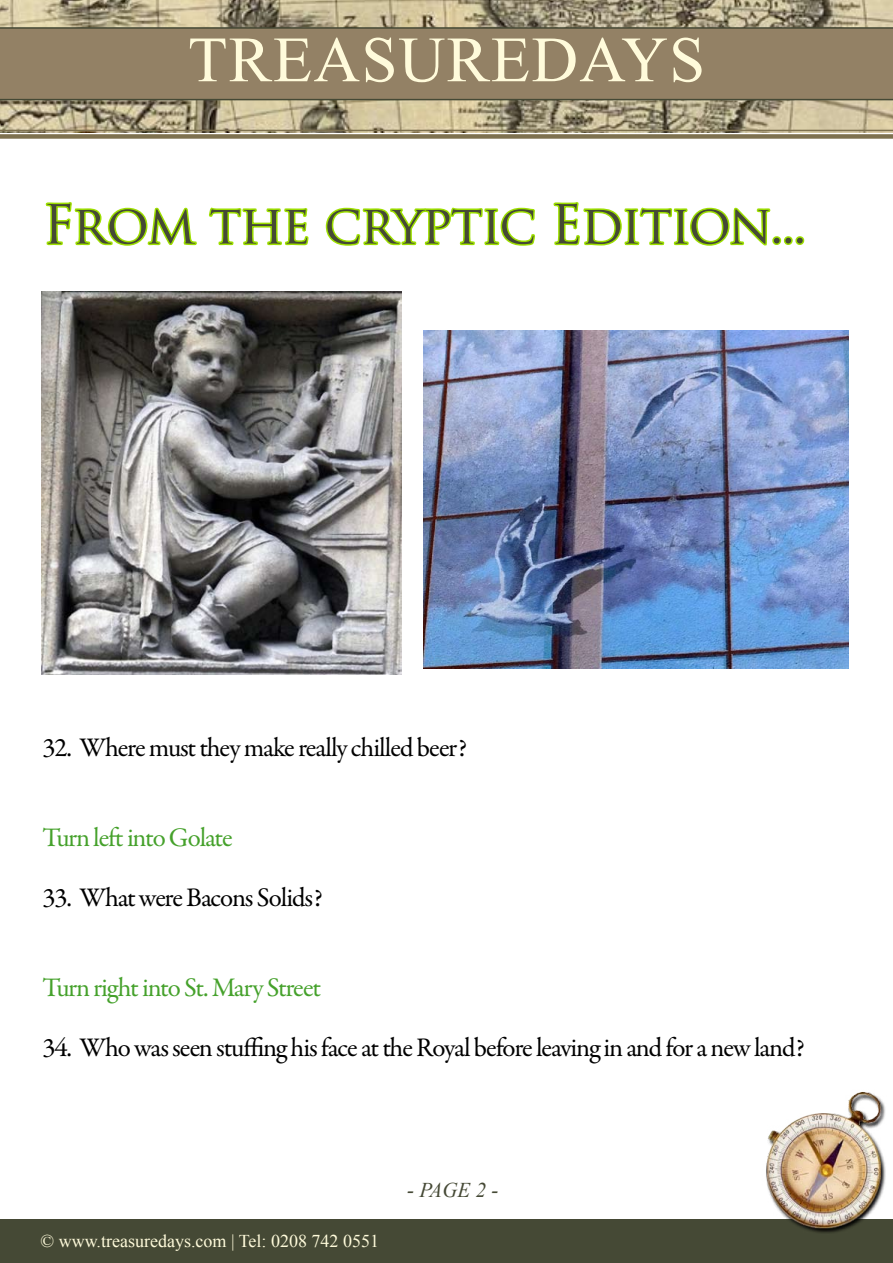
<style>
.page{position:relative;width:893px;height:1263px;background:#fff}
.page>*{position:absolute;margin:0;border:0;box-sizing:border-box;transform-origin:0 0}
.t1{font:64.5px "Times New Roman";letter-spacing:.02em;color:#fffbdb}
.t2{font:52.5px "Trajan Pro";letter-spacing:-.03em;color:#454935}
.t3{font:27px "Garamond Premr Pro";letter-spacing:-.04em;color:#000}
.t4{font:27px "Garamond Premr Pro";letter-spacing:-.045em;color:#45a12b}
.t5{font:italic 21px "Times New Roman";color:#454935}
.t6{font:18px "Times New Roman";color:#fffbdb}
</style>
<div class="page">
<div style="left:0;top:1219px;width:893px;height:44px;background:#454935"></div>
<img style="left:0;top:0;width:893px;height:133px">
<div style="left:0;top:27px;width:893px;height:73px;background:#938165"></div>
<hr style="left:0;top:130px;width:893px;height:1px;background:#7e714f">
<div style="left:0;top:134px;width:893px;height:5px;background:#7e714f"></div>
<img style="left:766px;top:1092px;width:120px;height:141px">
<svg style="left:45px;top:202px;width:152px;height:44px"></svg>
<svg style="left:207px;top:66px;width:103px;height:180px"></svg>
<svg style="left:325px;top:207px;width:210px;height:39px"></svg>
<svg style="left:552px;top:98px;width:220px;height:148px"></svg>
<div style="left:772px;top:236px;width:9px;height:9px;border:3px solid #9ddf00;border-radius:50%"></div>
<div style="left:784px;top:236px;width:9px;height:9px;border:3px solid #9ddf00;border-radius:50%"></div>
<div style="left:795px;top:236px;width:9px;height:9px;border:3px solid #9ddf00;border-radius:50%"></div>
<img style="left:41px;top:292px;width:360px;height:383px">
<img style="left:424px;top:331px;width:425px;height:337px">
<h1 class="t1" style="left:188px;top:16px;width:519px">TREASUREDAYS</h1>
<h2 class="t2" style="left:43px;top:191px;width:765px">From the cryptic Edition...</h2>
<p class="t3" style="left:43px;top:731px;width:426px">32. Where must they make really chilled beer?</p>
<p class="t4" style="left:43px;top:821px;width:192px">Turn left into Golate</p>
<p class="t3" style="left:43px;top:881px;width:282px">33. What were Bacons Solids?</p>
<p class="t4" style="left:43px;top:971px;width:280px">Turn right into St. Mary Street</p>
<p class="t3" style="left:43px;top:1031px;width:764px">34. Who was seen stuffing his face at the Royal before leaving in and for a new land?</p>
<p class="t6" style="left:41px;top:1229px;width:340px">© www.treasuredays.com | Tel: 0208 742 0551</p>
<p class="t5" style="left:407px;top:1175px;width:93px">- PAGE 2 -</p>
</div>
